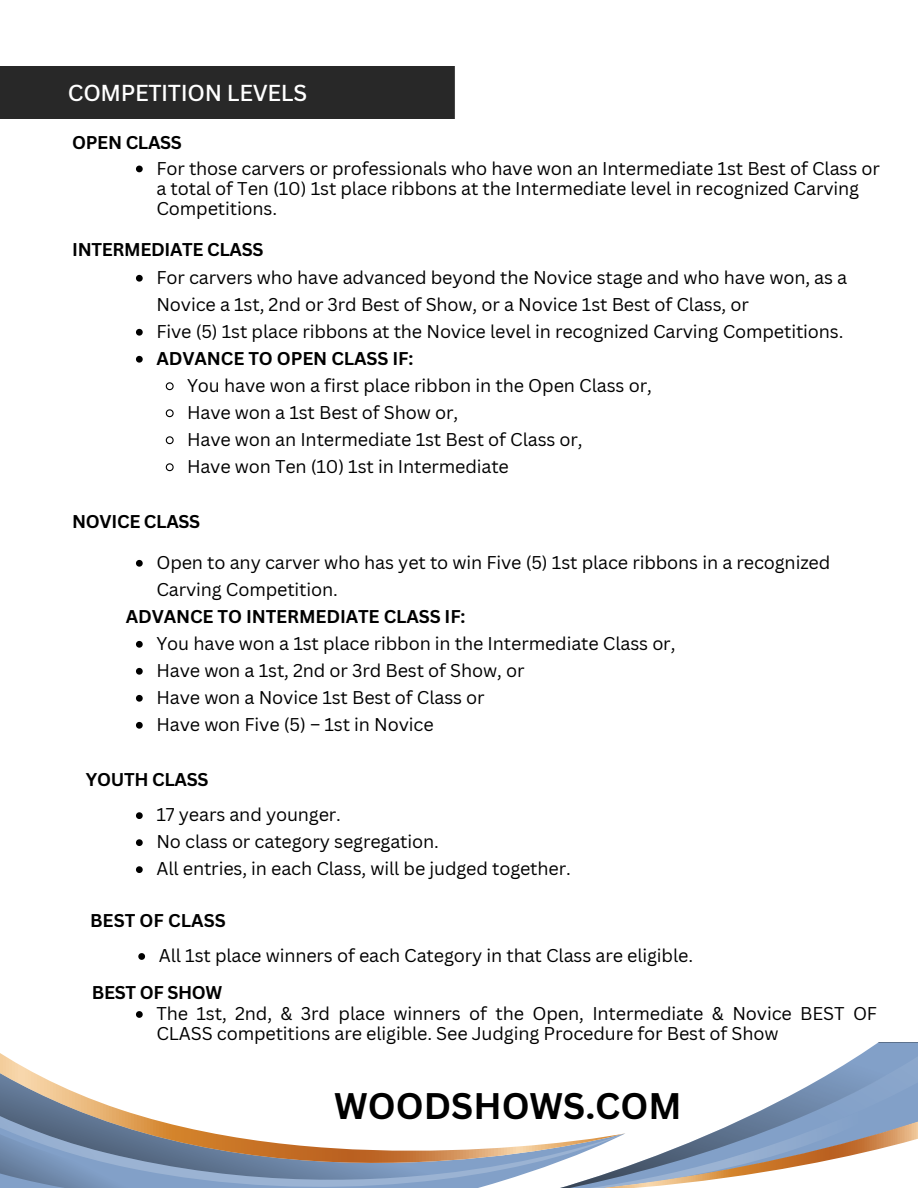
<style>
.page{position:relative;width:918px;height:1188px;background:#fff}
.page>*{position:absolute;margin:0;border:0;box-sizing:border-box;transform-origin:0 0}
.t1{font:700 36px "Canva Sans";color:#000}
.t2{font:500 22.5px "Canva Sans";letter-spacing:-.015em;color:#fff}
.t3{font:18px/20.2px "Canva Sans";letter-spacing:-.01em;color:#000}
.t4{font:700 18px "Canva Sans";letter-spacing:-.015em;color:#000}
</style>
<div class="page">
<div style="left:0;top:67px;width:455px;height:52px;background:#282828"></div>
<svg style="left:136px;top:166px;width:7px;height:6px"></svg>
<svg style="left:136px;top:275px;width:7px;height:7px"></svg>
<svg style="left:136px;top:329px;width:7px;height:7px"></svg>
<svg style="left:136px;top:356px;width:7px;height:7px"></svg>
<svg style="left:165px;top:382px;width:9px;height:9px"></svg>
<svg style="left:165px;top:409px;width:9px;height:9px"></svg>
<svg style="left:165px;top:436px;width:9px;height:9px"></svg>
<svg style="left:165px;top:463px;width:9px;height:9px"></svg>
<svg style="left:136px;top:1011px;width:7px;height:7px"></svg>
<svg style="left:136px;top:560px;width:7px;height:7px"></svg>
<svg style="left:136px;top:641px;width:7px;height:7px"></svg>
<svg style="left:136px;top:668px;width:7px;height:7px"></svg>
<svg style="left:136px;top:695px;width:7px;height:7px"></svg>
<svg style="left:136px;top:722px;width:7px;height:7px"></svg>
<svg style="left:136px;top:812px;width:7px;height:7px"></svg>
<svg style="left:136px;top:839px;width:7px;height:7px"></svg>
<svg style="left:136px;top:866px;width:7px;height:7px"></svg>
<svg style="left:138px;top:953px;width:7px;height:7px"></svg>
<svg style="left:837px;top:1043px;width:81px;height:26px;fill:#82a0c8"></svg>
<svg style="left:784px;top:1069px;width:134px;height:30px;fill:#83a0c8"></svg>
<svg style="left:626px;top:1099px;width:292px;height:89px"></svg>
<svg style="left:0;top:1053px;width:626px;height:135px"></svg>
<svg style="left:0;top:1100px;width:245px;height:88px;background:#949caa"></svg>
<p class="t2" style="left:68px;top:77px;width:241px">COMPETITION LEVELS</p>
<h3 class="t4" style="left:72px;top:130px;width:111px">OPEN CLASS</h3>
<p class="t3" style="left:156px;top:157px;width:725px">For those carvers or professionals who have won an Intermediate 1st Best of Class or a total of Ten (10) 1st place ribbons at the Intermediate level in recognized Carving<br>Competitions.</p>
<p class="t4" style="left:72px;top:237px;width:193px">INTERMEDIATE CLASS</p>
<p class="t3" style="left:156px;top:263px;width:692px;line-height:27px">For carvers who have advanced beyond the Novice stage and who have won, as a<br>Novice a 1st, 2nd or 3rd Best of Show, or a Novice 1st Best of Class, or</p>
<p class="t3" style="left:156px;top:321px;width:689px">Five (5) 1st place ribbons at the Novice level in recognized Carving Competitions.</p>
<p class="t4" style="left:156px;top:346px;width:259px">ADVANCE TO OPEN CLASS IF:</p>
<p class="t3" style="left:187px;top:375px;width:466px">You have won a first place ribbon in the Open Class or,</p>
<h3 class="t3" style="left:187px;top:402px;width:273px">Have won a 1st Best of Show or,</h3>
<p class="t3" style="left:187px;top:429px;width:397px">Have won an Intermediate 1st Best of Class or,</p>
<h3 class="t3" style="left:187px;top:456px;width:323px">Have won Ten (10) 1st in Intermediate</h3>
<p class="t4" style="left:72px;top:509px;width:130px">NOVICE CLASS</p>
<p class="t3" style="left:156px;top:548px;width:675px;line-height:27px">Open to any carver who has yet to win Five (5) 1st place ribbons in a recognized<br>Carving Competition.</p>
<p class="t4" style="left:126px;top:604px;width:341px">ADVANCE TO INTERMEDIATE CLASS IF:</p>
<p class="t3" style="left:156px;top:633px;width:521px">You have won a 1st place ribbon in the Intermediate Class or,</p>
<h3 class="t3" style="left:156px;top:660px;width:370px">Have won a 1st, 2nd or 3rd Best of Show, or</h3>
<p class="t3" style="left:156px;top:687px;width:330px">Have won a Novice 1st Best of Class or</p>
<p class="t3" style="left:156px;top:714px;width:279px">Have won Five (5) – 1st in Novice</p>
<p class="t4" style="left:86px;top:767px;width:124px">YOUTH CLASS</p>
<p class="t3" style="left:156px;top:804px;width:186px">17 years and younger.</p>
<h3 class="t3" style="left:156px;top:831px;width:284px">No class or category segregation.</h3>
<p class="t3" style="left:156px;top:858px;width:416px">All entries, in each Class, will be judged together.</p>
<h3 class="t4" style="left:90px;top:908px;width:137px">BEST OF CLASS</h3>
<p class="t3" style="left:159px;top:945px;width:536px">All 1st place winners of each Category in that Class are eligible.</p>
<h3 class="t4" style="left:92px;top:980px;width:132px">BEST OF SHOW</h3>
<p class="t3" style="left:156px;top:1003px;width:722px">The 1st, 2nd, &amp; 3rd place winners of the Open, Intermediate &amp; Novice BEST OF<br>CLASS competitions are eligible. See Judging Procedure for Best of Show</p>
<p class="t1" style="left:334px;top:1080px;width:349px">WOODSHOWS.COM</p>
</div>
